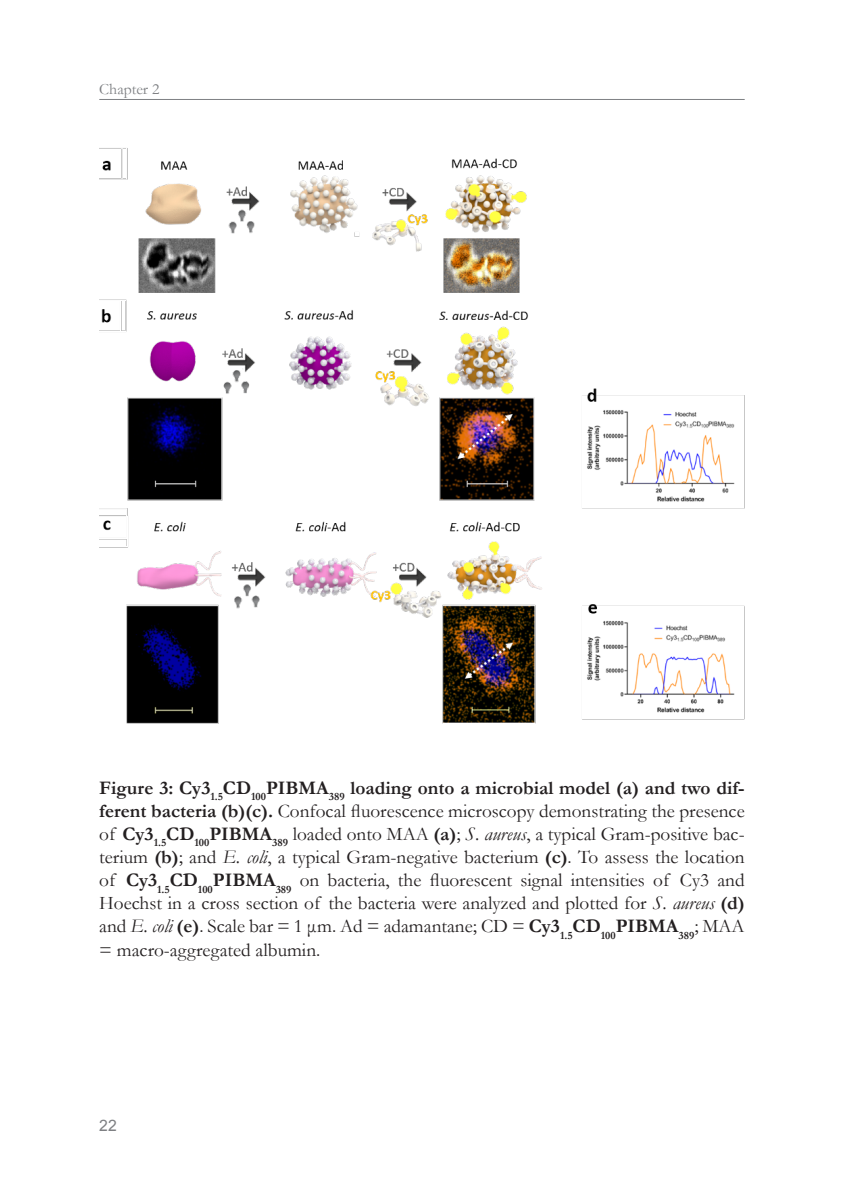
<style>
.page{position:relative;width:844px;height:1191px;background:#fff}
.page>*{position:absolute;margin:0;border:0;box-sizing:border-box;transform-origin:0 0}
.t1{font:19.25px/23.1px "Garamond";color:#231f20;text-align:justify}
.t2{font:15.75px "Garamond";color:#7e8083}
.t3{font:15.75px "Arial";color:#7e8083}
.s1{font-weight:700}
.s2{font-style:italic}
</style>
<div class="page">
<hr style="left:99px;top:99px;width:645px;height:1px;background:#7e8083">
<img style="left:99px;top:148px;width:645px;height:575px">
<p class="t2" style="left:99px;top:79px;width:62px">Chapter 2</p>
<p class="t1" style="left:99px;top:775px;width:646px"><span class="s1">Figure 3: Cy3</span><sub>1.5</sub><span class="s1">CD</span><sub>100</sub><span class="s1">PIBMA</span><sub>389</sub> <span class="s1">loading onto a microbial model (a) and two dif&shy;ferent bacteria (b)(c).</span> Confocal fluorescence microscopy demonstrating the presence of <span class="s1">Cy3</span><sub>1.5</sub><span class="s1">CD</span><sub>100</sub><span class="s1">PIBMA</span><sub>389</sub> loaded onto MAA <span class="s1">(a)</span>; <span class="s2">S. aureus</span>, a typical Gram-positive bac&shy;terium <span class="s1">(b)</span>; and <span class="s2">E. coli</span>, a typical Gram-negative bacterium <span class="s1">(c)</span>. To assess the location of <span class="s1">Cy3</span><sub>1.5</sub><span class="s1">CD</span><sub>100</sub><span class="s1">PIBMA</span><sub>389</sub> on bacteria, the fluorescent signal intensities of Cy3 and Hoechst in a cross section of the bacteria were analyzed and plotted for <span class="s2">S. aureus</span> <span class="s1">(d) </span>and <span class="s2">E. coli</span> <span class="s1">(e)</span>. Scale bar = 1 μm. Ad = adamantane; CD = <span class="s1">Cy3</span><sub>1.5</sub><span class="s1">CD</span><sub>100</sub><span class="s1">PIBMA</span><sub>389</sub>; MAA = macro-aggregated albumin.</p>
<p class="t3" style="left:99px;top:1114px;width:19px">22</p>
</div>
